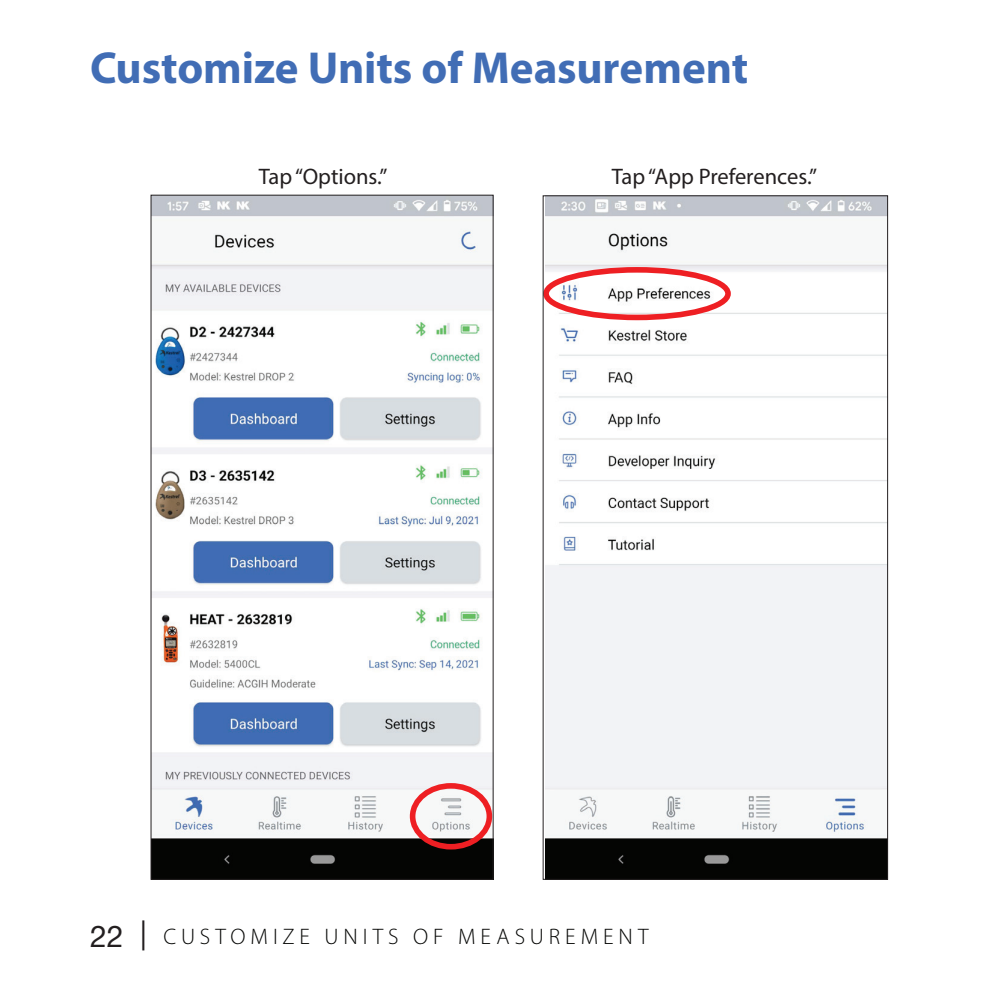
<style>
.page{position:relative;width:990px;height:990px;background:#fff}
.page>*{position:absolute;margin:0;border:0;box-sizing:border-box;transform-origin:0 0}
.t1{font:700 45px "Myriad Pro";letter-spacing:-.005em;color:#416db5}
.t2{font:22.5px "Myriad Pro";color:#231f20}
.t3{font:300 22.5px "Myriad Pro";letter-spacing:.22em;color:#040503}
.s1{font-family:"Helvetica Neue LT Std";font-weight:400;font-size:30px;color:#231f20}
</style>
<div class="page">
<img style="left:153px;top:197px;width:338px;height:681px">
<div style="left:410px;top:783px;width:82px;height:67px;border:6px solid #ee1f23;border-radius:50%"></div>
<img style="left:546px;top:197px;width:340px;height:681px">
<div style="left:543px;top:267px;width:188px;height:53px;border:6px solid #ee1f23;border-radius:50%"></div>
<h1 class="t1" style="left:90px;top:39px;width:660px">Customize Units of Measurement</h1>
<p class="t2" style="left:259px;top:163px;width:130px">Tap “Options.”</p>
<p class="t2" style="left:612px;top:163px;width:207px">Tap “App Preferences.”</p>
<p class="t3" style="left:90px;top:923px;width:560px"><span class="s1">22 |</span> CUSTOMI ZE U NI TS OF M EASUREMENT</p>
</div>
